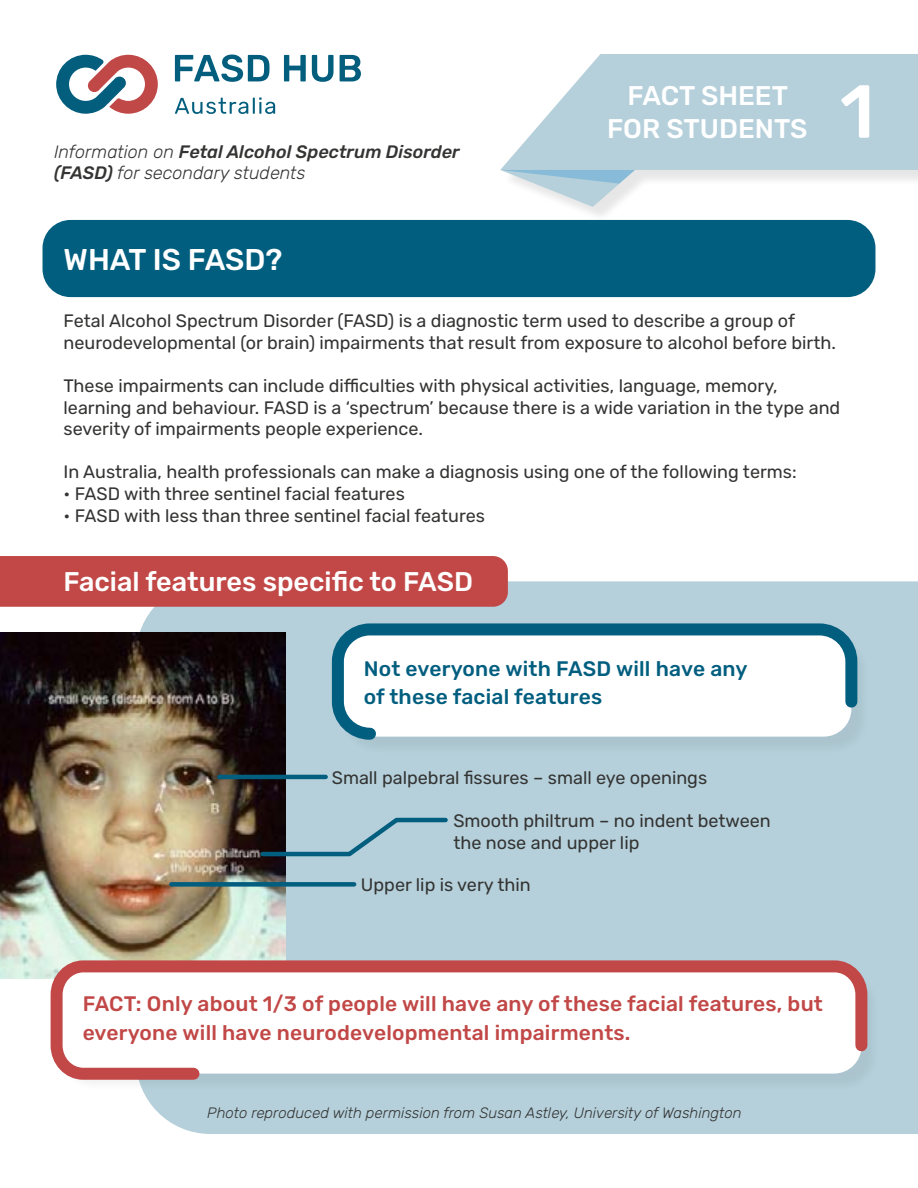
<style>
.page{position:relative;width:918px;height:1188px;background:#fff}
.page>*{position:absolute;margin:0;border:0;box-sizing:border-box;transform-origin:0 0}
.t1{font:500 75px "Rubik";color:#fff}
.t2{font:500 30px "Rubik";color:#fff}
.t3{font:500 27px/33px "Rubik";color:#fff;text-align:center}
.t4{font:500 21px/28.5px "Rubik";letter-spacing:.01em;color:#c14847}
.t5{font:500 21px/28.5px "Rubik";letter-spacing:.01em;color:#025e7f}
.t6{font:18px/21.6px "Rubik";color:#343433}
.t7{font:italic 500 18px/21.6px "Rubik";color:#343433}
.t8{font:italic 300 15px "Rubik";color:#343433}
.s1{font-weight:300}
</style>
<div class="page">
<svg style="left:56px;top:55px;width:102px;height:59px"></svg>
<svg style="left:175px;top:55px;width:95px;height:27px"></svg>
<svg style="left:284px;top:55px;width:22px;height:26px"></svg>
<svg style="left:312px;top:55px;width:22px;height:27px"></svg>
<svg style="left:340px;top:55px;width:21px;height:26px"></svg>
<svg style="left:175px;top:97px;width:100px;height:17px"></svg>
<div style="left:43px;top:220px;width:832px;height:77px;background:#025e7f;border-radius:28px"></div>
<div style="left:503px;top:56px;width:415px;height:167px;background:#000;opacity:.1"></div>
<svg style="left:503px;top:54px;width:415px;height:116px;background:#bdd5df"></svg>
<svg style="left:501px;top:151px;width:156px;height:56px"></svg>
<div style="left:140px;top:581px;width:778px;height:553px;background:#b5d0db"></div>
<img style="left:0;top:632px;width:285px;height:347px">
<div style="left:0;top:556px;width:508px;height:51px;background:#c14847"></div>
<hr style="left:219px;top:775px;width:107px;height:4px;background:#025e7f">
<svg style="left:258px;top:816px;width:192px;height:43px;background:#8ca9b5"></svg>
<div style="left:171px;top:882px;width:183px;height:5px;background:#025e7f"></div>
<div style="left:340px;top:635px;width:530px;height:120px;background:#b2cdd8"></div>
<svg style="left:326px;top:617px;width:537px;height:129px;background:#d4e3e9"></svg>
<div style="left:59px;top:969px;width:822px;height:123px;background:#000;opacity:.06"></div>
<svg style="left:45px;top:954px;width:828px;height:132px"></svg>
<p class="t7" style="left:54px;top:141px;width:407px"><span class="s1">Information on</span> Fetal Alcohol Spectrum Disorder (FASD) <span class="s1">for secondary students</span></p>
<h2 class="t2" style="left:64px;top:242px;width:220px">WHAT IS FASD?</h2>
<h3 class="t3" style="left:607px;top:80px;width:202px">FACT SHEET<br>FOR STUDENTS</h3>
<h1 class="t1" style="left:840px;top:69px;width:36px">1</h1>
<p class="t6" style="left:64px;top:311px;width:774px">Fetal Alcohol Spectrum Disorder (FASD) is a diagnostic term used to describe a group of neurodevelopmental (or brain) impairments that result from exposure to alcohol before birth.</p>
<p class="t6" style="left:64px;top:375px;width:778px">These impairments can include difficulties with physical activities, language, memory, learning and behaviour. FASD is a ‘spectrum’ because there is a wide variation in the type and severity of impairments people experience.</p>
<p class="t6" style="left:64px;top:462px;width:735px">In Australia, health professionals can make a diagnosis using one of the following terms:</p>
<p class="t6" style="left:64px;top:483px;width:343px">• FASD with three sentinel facial features</p>
<p class="t6" style="left:64px;top:505px;width:423px">• FASD with less than three sentinel facial features</p>
<h3 class="t3" style="left:64px;top:566px;width:411px">Facial features specific to FASD</h3>
<p class="t5" style="left:364px;top:655px;width:385px">Not everyone with FASD will have any of these facial features</p>
<p class="t6" style="left:332px;top:767px;width:377px">Small palpebral fissures – small eye openings</p>
<p class="t6" style="left:453px;top:810px;width:319px">Smooth philtrum – no indent between the nose and upper lip</p>
<p class="t6" style="left:361px;top:874px;width:171px">Upper lip is very thin</p>
<p class="t4" style="left:83px;top:990px;width:742px">FACT: Only about 1/3 of people will have any of these facial features, but everyone will have neurodevelopmental impairments.</p>
<p class="t8" style="left:207px;top:1104px;width:536px">Photo reproduced with permission from Susan Astley, University of Washington</p>
</div>
